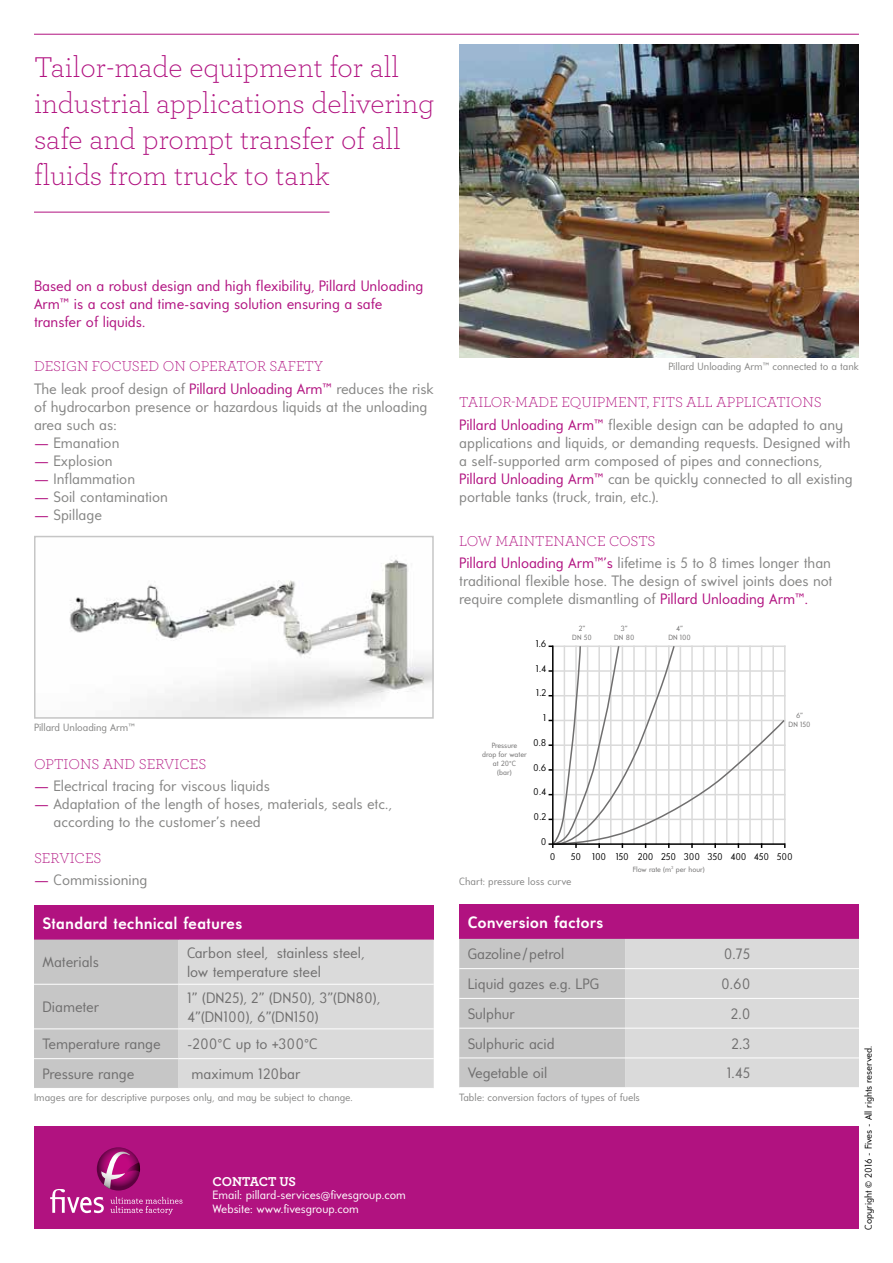
<style>
.page{position:relative;width:893px;height:1263px;background:#fff}
.page>*{position:absolute;margin:0;border:0;box-sizing:border-box;transform-origin:0 0}
.t1{font:300 30px/36px "Archer";letter-spacing:-.005em;color:#b11280}
.t2{font:700 16.5px "Universalis ADF Std";color:#fff}
.t3{font:15px/18px "Universalis ADF Std";color:#858584}
.t4{font:15px/18.8px "Universalis ADF Std";color:#706f6f}
.t5{font:15px/18px "Universalis ADF Std";color:#b11280}
.t6{font:300 15px "Archer";color:#b11280}
.t7{font:700 13.5px "Archer";letter-spacing:-.02em;color:#fff}
.t8{font:12px/13.5px "Universalis ADF Std";color:#fff}
.t9{font:10.5px "Universalis ADF Std";color:#858584}
.t10{font:9.75px "Universalis ADF Std";letter-spacing:-.025em;color:#000}
.t11{font:9.75px "Universalis ADF Std";color:#000}
.t12{font:7.5px/9px "Universalis ADF Std";color:#706f6f;text-align:center}
.s1{color:#b11280}
</style>
<div class="page">
<div style="left:34px;top:1127px;width:825px;height:102px;background:#b11280"></div>
<hr style="left:34px;top:34px;width:825px;height:1px;background:#b11280">
<hr style="left:34px;top:212px;width:296px;height:1px;background:#b11280">
<svg style="left:97px;top:1147px;width:43px;height:43px"></svg>
<svg style="left:50px;top:1152px;width:132px;height:62px"></svg>
<img style="left:459px;top:45px;width:400px;height:312px">
<img style="left:69px;top:559px;width:362px;height:157px">
<div style="left:34px;top:536px;width:400px;height:183px;border:2px solid #c6c6c6"></div>
<div style="left:34px;top:905px;width:400px;height:34px;background:#b11280"></div>
<svg style="left:34px;top:939px;width:400px;height:149px;background:#d2d2d2"></svg>
<hr style="left:34px;top:1028px;width:145px;height:1px;background:#fff">
<hr style="left:179px;top:1028px;width:255px;height:1px;background:#fff">
<hr style="left:34px;top:1058px;width:145px;height:1px;background:#fff">
<hr style="left:179px;top:1058px;width:255px;height:1px;background:#fff">
<hr style="left:34px;top:984px;width:145px;height:1px;background:#fff">
<hr style="left:179px;top:984px;width:255px;height:1px;background:#fff">
<div style="left:459px;top:905px;width:400px;height:34px;background:#b11280"></div>
<svg style="left:459px;top:939px;width:400px;height:148px;background:#d2d2d2"></svg>
<hr style="left:459px;top:1028px;width:166px;height:1px;background:#fff">
<hr style="left:625px;top:1028px;width:234px;height:1px;background:#fff">
<hr style="left:459px;top:1057px;width:166px;height:1px;background:#fff">
<hr style="left:625px;top:1057px;width:234px;height:1px;background:#fff">
<hr style="left:459px;top:968px;width:166px;height:1px;background:#fff">
<hr style="left:625px;top:968px;width:234px;height:1px;background:#fff">
<hr style="left:459px;top:998px;width:166px;height:1px;background:#fff">
<hr style="left:625px;top:998px;width:234px;height:1px;background:#fff">
<svg style="left:549px;top:645px;width:237px;height:203px"></svg>
<hr style="left:552px;top:645px;width:2px;height:203px;background:#000">
<hr style="left:549px;top:843px;width:235px;height:2px;background:#000">
<h1 class="t1" style="left:34px;top:48px;width:402px">Tailor-made equipment for all industrial applications delivering safe and prompt transfer of all fluids from truck to tank</h1>
<p class="t5" style="left:34px;top:276px;width:391px">Based on a robust design and high flexibility, Pillard Unloading<br>Arm™ is a cost and time-saving solution ensuring a safe transfer of liquids.</p>
<p class="t6" style="left:34px;top:357px;width:291px">DESIGN FOCUSED ON OPERATOR SAFETY</p>
<p class="t3" style="left:34px;top:379px;width:401px">The leak proof design of <span class="s1">Pillard Unloading Arm™</span> reduces the risk of hydrocarbon presence or hazardous liquids at the unloading area such as:</p>
<p class="t3" style="left:34px;top:433px;width:87px"><span class="s1">—</span> Emanation</p>
<p class="t3" style="left:34px;top:451px;width:80px"><span class="s1">—</span> Explosion</p>
<p class="t3" style="left:34px;top:469px;width:103px"><span class="s1">—</span> Inflammation</p>
<p class="t3" style="left:34px;top:487px;width:135px"><span class="s1">—</span> Soil contamination</p>
<p class="t3" style="left:34px;top:505px;width:69px"><span class="s1">—</span> Spillage</p>
<p class="t9" style="left:34px;top:721px;width:103px">Pillard Unloading Arm™</p>
<p class="t6" style="left:34px;top:754px;width:174px">OPTIONS AND SERVICES</p>
<p class="t3" style="left:34px;top:776px;width:237px"><span class="s1">—</span> Electrical tracing for viscous liquids</p>
<p class="t3" style="left:54px;top:794px;width:340px;text-indent:-19px"><span class="s1">—</span> Adaptation of the length of hoses, materials, seals etc., according to the customer’s need</p>
<p class="t6" style="left:34px;top:848px;width:69px">SERVICES</p>
<p class="t3" style="left:34px;top:870px;width:115px"><span class="s1">—</span> Commissioning</p>
<p class="t9" style="left:668px;top:360px;width:192px">Pillard Unloading Arm™ connected to a tank</p>
<p class="t6" style="left:459px;top:393px;width:364px">TAILOR-MADE EQUIPMENT, FITS ALL APPLICATIONS</p>
<p class="t3" style="left:459px;top:415px;width:395px"><span class="s1">Pillard Unloading Arm™</span> flexible design can be adapted to any applications and liquids, or demanding requests. Designed with a self-supported arm composed of pipes and connections, <span class="s1">Pillard Unloading Arm™</span> can be quickly connected to all existing portable tanks (truck, train, etc.).</p>
<p class="t6" style="left:459px;top:531px;width:198px">LOW MAINTENANCE COSTS</p>
<p class="t3" style="left:459px;top:554px;width:375px;text-align:justify"><span class="s1">Pillard Unloading Arm™’s</span> lifetime is 5 to 8 times longer than traditional flexible hose. The design of swivel joints do es not require complete dismantling of <span class="s1">Pillard Unloading Arm™.</span></p>
<p class="t10" style="left:536px;top:638px;width:12px">1.6</p>
<p class="t10" style="left:536px;top:662px;width:12px">1.4</p>
<p class="t10" style="left:536px;top:687px;width:12px">1.2</p>
<p class="t10" style="left:543px;top:712px;width:5px">1</p>
<p class="t10" style="left:533px;top:736px;width:15px">0.8</p>
<p class="t12" style="left:482px;top:740px;width:46px">Pressure<br>drop for water at 20°C<br>(bar)</p>
<p class="t10" style="left:533px;top:761px;width:15px">0.6</p>
<p class="t10" style="left:533px;top:786px;width:15px">0.4</p>
<p class="t10" style="left:534px;top:811px;width:14px">0.2</p>
<p class="t10" style="left:541px;top:835px;width:7px">0</p>
<p class="t12" style="left:572px;top:624px;width:21px">2”<br>DN 50</p>
<p class="t12" style="left:614px;top:624px;width:22px">3”<br>DN 80</p>
<p class="t12" style="left:668px;top:624px;width:24px">4”<br>DN 100</p>
<p class="t12" style="left:789px;top:711px;width:24px">6”<br>DN 150</p>
<p class="t10" style="left:550px;top:850px;width:7px">0</p>
<p class="t10" style="left:571px;top:850px;width:107px">50 100 150 200 250</p>
<p class="t12" style="left:633px;top:864px;width:74px">Flow rate (m<sup>3</sup> per hour)</p>
<p class="t10" style="left:684px;top:850px;width:110px">300 350 400 450 500</p>
<p class="t9" style="left:459px;top:875px;width:114px">Chart: pressure loss curve</p>
<p class="t2" style="left:43px;top:913px;width:201px">Standard technical features</p>
<p class="t4" style="left:43px;top:952px;width:58px">Materials</p>
<p class="t4" style="left:187px;top:943px;width:179px">Carbon steel, stainless steel, low temperature steel</p>
<p class="t4" style="left:43px;top:997px;width:58px">Diameter</p>
<p class="t4" style="left:187px;top:988px;width:194px">1” (DN25), 2” (DN50), 3”(DN80),<br>4”(DN100), 6”(DN150)</p>
<p class="t4" style="left:43px;top:1034px;width:120px">Temperature range</p>
<p class="t4" style="left:187px;top:1034px;width:132px">-200°C up to +300°C</p>
<p class="t4" style="left:43px;top:1064px;width:93px">Pressure range</p>
<p class="t4" style="left:192px;top:1064px;width:111px">maximum 120bar</p>
<p class="t2" style="left:468px;top:912px;width:137px">Conversion factors</p>
<p class="t4" style="left:468px;top:944px;width:98px">Gazoline / petrol</p>
<p class="t4" style="left:724px;top:944px;width:28px">0.75</p>
<p class="t4" style="left:468px;top:974px;width:133px">Liquid gazes e.g. LPG</p>
<p class="t4" style="left:721px;top:974px;width:31px">0.60</p>
<p class="t4" style="left:468px;top:1004px;width:49px">Sulphur</p>
<p class="t4" style="left:731px;top:1004px;width:21px">2.0</p>
<p class="t4" style="left:468px;top:1034px;width:88px">Sulphuric acid</p>
<p class="t4" style="left:732px;top:1034px;width:20px">2.3</p>
<p class="t4" style="left:468px;top:1063px;width:81px">Vegetable oil</p>
<p class="t4" style="left:727px;top:1063px;width:25px">1.45</p>
<p class="t9" style="left:34px;top:1090px;width:320px">Images are for descriptive purposes only, and may be subject to change.</p>
<p class="t9" style="left:459px;top:1090px;width:182px">Table: conversion factors of types of fuels</p>
<p class="t7" style="left:213px;top:1171px;width:85px">CONTACT US</p>
<p class="t8" style="left:213px;top:1188px;width:195px">Email: pillard-services@fivesgroup.com<br>Website: www.fivesgroup.com</p>
<p class="t11" style="left:862px;top:1230px;width:186px;rotate:-90deg">Copyright © 2016 - Fives - All rights reserved.</p>
</div>
